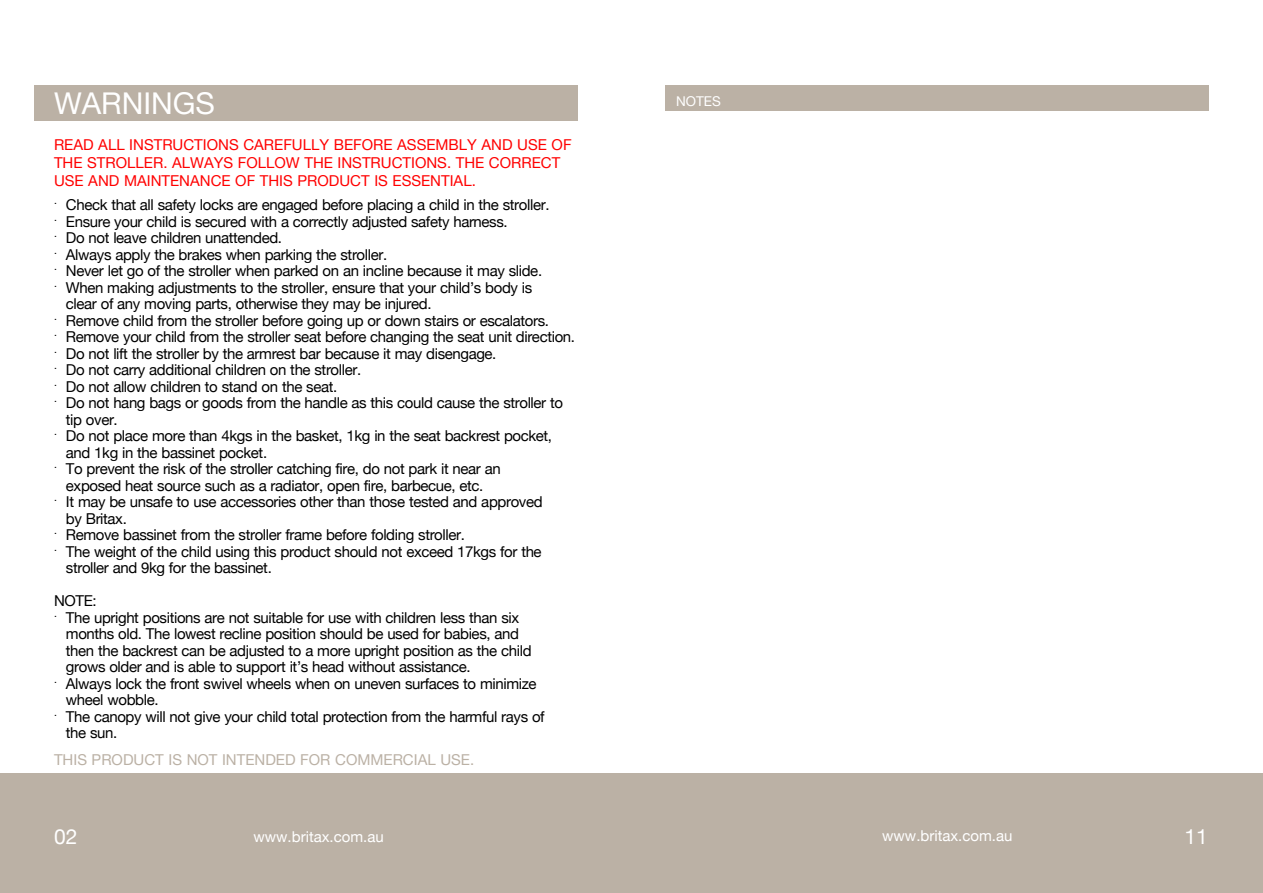
<style>
.page{position:relative;width:1263px;height:893px;background:#fff}
.page>*{position:absolute;margin:0;border:0;box-sizing:border-box;transform-origin:0 0}
.t1{font:30px "Helvetica Neue";color:#fff}
.t2{font:21px "Helvetica Neue";color:#fff}
.t3{font:15px "Helvetica Neue";letter-spacing:-.025em;color:#000}
.t4{font:15px/18px "Helvetica Neue";color:#f00}
.t5{font:15px "Helvetica Neue";color:#bbb1a5}
.t6{font:15px "Helvetica Neue";color:#fff}
.t7{font:13.5px "Helvetica Neue";color:#fff}
</style>
<div class="page">
<div style="left:0;top:774px;width:1263px;height:119px;background:#bbb1a5"></div>
<div style="left:34px;top:85px;width:543px;height:36px;background:#bbb1a5"></div>
<div style="left:665px;top:85px;width:544px;height:25px;background:#bbb1a5"></div>
<h1 class="t1" style="left:54px;top:86px;width:163px">WARNINGS</h1>
<p class="t4" style="left:54px;top:136px;width:519px">READ ALL INSTRUCTIONS CAREFULLY BEFORE ASSEMBLY AND USE OF<br>THE STROLLER. ALWAYS FOLLOW THE INSTRUCTIONS. THE CORRECT<br>USE AND MAINTENANCE OF THIS PRODUCT IS ESSENTIAL.</p>
<p class="t3" style="left:54px;top:196px;width:497px"><sup>.</sup> Check that all safety locks are engaged before placing a child in the stroller.</p>
<p class="t3" style="left:54px;top:212px;width:455px"><sup>.</sup> Ensure your child is secured with a correctly adjusted safety harness.</p>
<p class="t3" style="left:54px;top:229px;width:230px"><sup>.</sup> Do not leave children unattended.</p>
<p class="t3" style="left:54px;top:245px;width:335px"><sup>.</sup> Always apply the brakes when parking the stroller.</p>
<p class="t3" style="left:54px;top:262px;width:490px"><sup>.</sup> Never let go of the stroller when parked on an incline because it may slide.</p>
<p class="t3" style="left:54px;top:278px;width:480px"><sup>.</sup> When making adjustments to the stroller, ensure that your child’s body is</p>
<p class="t3" style="left:66px;top:295px;width:367px">clear of any moving parts, otherwise they may be injured.</p>
<p class="t3" style="left:54px;top:311px;width:497px"><sup>.</sup> Remove child from the stroller before going up or down stairs or escalators.</p>
<p class="t3" style="left:54px;top:328px;width:522px"><sup>.</sup> Remove your child from the stroller seat before changing the seat unit direction.</p>
<p class="t3" style="left:54px;top:344px;width:444px"><sup>.</sup> Do not lift the stroller by the armrest bar because it may disengage.</p>
<p class="t3" style="left:54px;top:361px;width:309px"><sup>.</sup> Do not carry additional children on the stroller.</p>
<p class="t3" style="left:54px;top:377px;width:285px"><sup>.</sup> Do not allow children to stand on the seat.</p>
<p class="t3" style="left:54px;top:394px;width:511px"><sup>.</sup> Do not hang bags or goods from the handle as this could cause the stroller to</p>
<p class="t3" style="left:66px;top:410px;width:53px">tip over.</p>
<p class="t3" style="left:54px;top:427px;width:500px"><sup>.</sup> Do not place more than 4kgs in the basket, 1kg in the seat backrest pocket,</p>
<p class="t3" style="left:66px;top:443px;width:203px">and 1kg in the bassinet pocket.</p>
<p class="t3" style="left:54px;top:460px;width:448px"><sup>.</sup> To prevent the risk of the stroller catching fire, do not park it near an</p>
<p class="t3" style="left:66px;top:476px;width:419px">exposed heat source such as a radiator, open fire, barbecue, etc.</p>
<p class="t3" style="left:54px;top:493px;width:490px"><sup>.</sup> It may be unsafe to use accessories other than those tested and approved</p>
<p class="t3" style="left:66px;top:509px;width:62px">by Britax.</p>
<p class="t3" style="left:54px;top:526px;width:412px"><sup>.</sup> Remove bassinet from the stroller frame before folding stroller.</p>
<p class="t3" style="left:54px;top:542px;width:489px"><sup>.</sup> The weight of the child using this product should not exceed 17kgs for the</p>
<p class="t3" style="left:66px;top:559px;width:207px">stroller and 9kg for the bassinet.</p>
<p class="t3" style="left:54px;top:592px;width:44px">NOTE:</p>
<p class="t3" style="left:54px;top:608px;width:467px"><sup>.</sup> The upright positions are not suitable for use with children less than six</p>
<p class="t3" style="left:66px;top:625px;width:455px">months old. The lowest recline position should be used for babies, and</p>
<p class="t3" style="left:66px;top:641px;width:467px">then the backrest can be adjusted to a more upright position as the child</p>
<p class="t3" style="left:66px;top:658px;width:406px">grows older and is able to support it’s head without assistance.</p>
<p class="t3" style="left:54px;top:674px;width:484px"><sup>.</sup> Always lock the front swivel wheels when on uneven surfaces to minimize</p>
<p class="t3" style="left:66px;top:691px;width:94px">wheel wobble.</p>
<p class="t3" style="left:54px;top:707px;width:492px"><sup>.</sup> The canopy will not give your child total protection from the harmful rays of</p>
<p class="t3" style="left:66px;top:724px;width:53px">the sun.</p>
<p class="t5" style="left:54px;top:751px;width:422px">THIS PRODUCT IS NOT INTENDED FOR COMMERCIAL USE.</p>
<p class="t7" style="left:676px;top:94px;width:46px">NOTES</p>
<h2 class="t2" style="left:54px;top:824px;width:25px">02</h2>
<p class="t6" style="left:253px;top:828px;width:132px">www.britax.com.au</p>
<p class="t6" style="left:882px;top:827px;width:132px">www.britax.com.au</p>
<h2 class="t2" style="left:1184px;top:824px;width:25px">11</h2>
</div>
